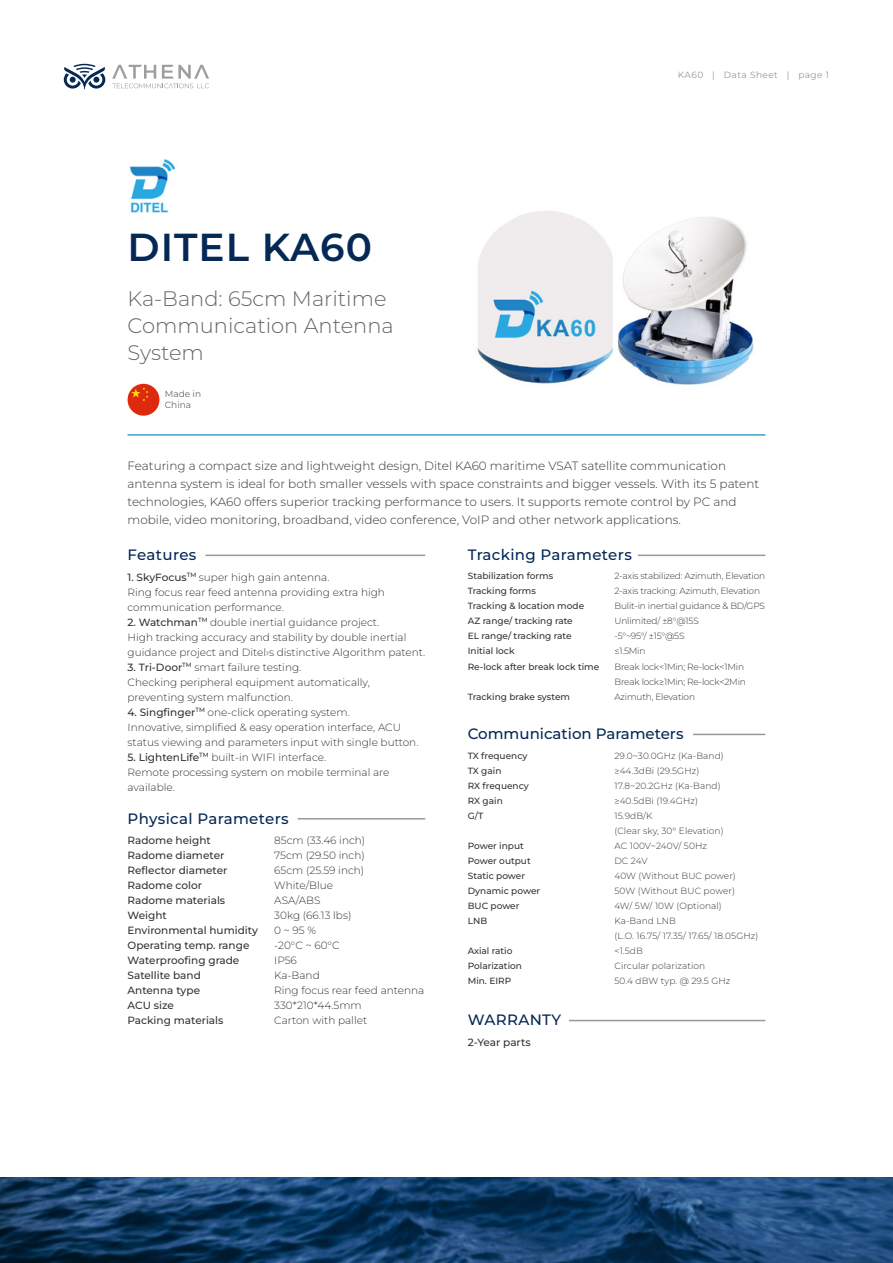
<style>
.page{position:relative;width:893px;height:1263px;background:#fff}
.page>*{position:absolute;margin:0;border:0;box-sizing:border-box;transform-origin:0 0}
.t1{font:600 39px "Montserrat";letter-spacing:.025em;color:#052855}
.t2{font:300 21px/27px "Montserrat";color:#666}
.t3{font:500 15px "Montserrat";letter-spacing:.015em;color:#052855}
.t4{font:300 12px/18px "Montserrat";color:#343433}
.t5{font:300 10.5px/15px "Montserrat";color:#343433}
.t6{font:500 10.5px/15px "Montserrat";color:#343433}
.t7{font:300 9px/15px "Montserrat";letter-spacing:.01em;color:#343433}
.t8{font:500 9px/15px "Montserrat";color:#343433}
.t9{font:300 9px/15px "Montserrat";letter-spacing:-.015em;color:#343433}
.t10{font:9px "Montserrat";letter-spacing:.05em;color:#989899}
.t11{font:9px/10.5px "Montserrat";color:#666767}
.s1{font-weight:500}
</style>
<div class="page">
<svg style="left:112px;top:65px;width:97px;height:23px"></svg>
<svg style="left:64px;top:64px;width:41px;height:25px"></svg>
<svg style="left:0;top:1178px;width:893px;height:85px;background:#16406b"></svg>
<img style="left:129px;top:159px;width:47px;height:54px">
<hr style="left:128px;top:434px;width:637px;height:2px;background:#3ca0c8">
<hr style="left:205px;top:555px;width:220px;height:1px;background:#999">
<hr style="left:569px;top:1020px;width:196px;height:1px;background:#999">
<hr style="left:298px;top:818px;width:127px;height:1px;background:#999">
<hr style="left:638px;top:555px;width:127px;height:1px;background:#999">
<hr style="left:693px;top:734px;width:72px;height:1px;background:#999">
<img style="left:477px;top:211px;width:277px;height:174px">
<div style="left:128px;top:384px;width:31px;height:32px;background:#de290f;border-radius:50%"></div>
<svg style="left:131px;top:387px;width:18px;height:14px"></svg>
<p class="t10" style="left:678px;top:69px;width:27px">KA60</p>
<p class="t10" style="left:712px;top:69px;width:4px">|</p>
<p class="t10" style="left:724px;top:69px;width:56px">Data Sheet</p>
<p class="t10" style="left:787px;top:69px;width:4px">|</p>
<p class="t10" style="left:798px;top:69px;width:32px">page 1</p>
<h1 class="t1" style="left:128px;top:221px;width:246px">DITEL KA60</h1>
<h2 class="t2" style="left:128px;top:285px;width:268px">Ka-Band: 65cm Maritime<br>Communication Antenna<br>System</h2>
<p class="t11" style="left:165px;top:389px;width:38px">Made in<br>China</p>
<p class="t4" style="left:128px;top:456px;width:633px">Featuring a compact size and lightweight design, Ditel KA60 maritime VSAT satellite communication antenna system is ideal for both smaller vessels with space constraints and bigger vessels. With its 5 patent technologies, KA60 offers superior tracking performance to users It. supports remote control by PC and mobile, video monitoring, broadband, video conference, VoIP and other network applications.</p>
<h3 class="t3" style="left:128px;top:545px;width:70px">Features</h3>
<p class="t5" style="left:128px;top:569px;width:259px"><span class="s1">1. SkyFocus</span><sup>TM</sup> super high gain antenna.<br>Ring focus rear feed antenna providing extra high communication performance.</p>
<p class="t5" style="left:128px;top:614px;width:299px"><span class="s1">2. Watchman</span><sup>TM</sup> double inertial guidance project.<br>High tracking accuracy and stability by double inertial guidance project and Ditel s› distinctive Algorithm patent.</p>
<p class="t5" style="left:128px;top:659px;width:244px"><span class="s1">3. Tri-Door</span><sup>TM</sup> smart failure testing.<br>Checking peripheral equipment automatically, preventing system malfunction.</p>
<p class="t5" style="left:128px;top:704px;width:292px"><span class="s1">4. Singfinger</span><sup>TM</sup> one-click operating system.<br>Innovative, simplified &amp; easy operation interface, ACU status viewing and parameters input with single button.</p>
<p class="t5" style="left:128px;top:749px;width:263px"><span class="s1">5. LightenLife</span><sup>TM</sup> built-in WIFI interface.<br>Remote processing system on mobile terminal are available.</p>
<h3 class="t3" style="left:128px;top:808px;width:163px">Physical Parameters</h3>
<p class="t6" style="left:128px;top:833px;width:132px">Radome height<br>Radome diameter<br>Reflector diameter<br>Radome color<br>Radome materials<br>Weight<br>Environmental humidity<br>Operating temp. range<br>Waterproofing grade<br>Satellite band<br>Antenna type<br>ACU size<br>Packing materials</p>
<p class="t5" style="left:274px;top:833px;width:152px">85cm (33.46 inch(<br>75cm (29.50 inch(<br>65cm (25.59 inch(<br>White/Blue<br>ASA/ABS<br>30kg (66.13 lbs(<br>0~95%<br>-20°C ~ 60°C<br>IP56<br>Ka-Band<br>Ring focus rear feed antenna<br>330*210*44.5mm<br>Carton with pallet</p>
<h3 class="t3" style="left:468px;top:545px;width:166px">Tracking Parameters</h3>
<p class="t8" style="left:468px;top:568px;width:133px">Stabilization forms<br>Tracking forms<br>Tracking &amp; location mode<br>AZ range/ tracking rate<br>EL range/ tracking rate<br>Initial lock<br>Re-lock after break lock time</p>
<p class="t8" style="left:468px;top:688px;width:104px">Tracking brake system</p>
<p class="t9" style="left:614px;top:568px;width:152px">2-axis stabilized: Azimuth, Elevation<br>2-axis tracking: Azimuth, Elevation<br>Bulit-in inertial guidance &amp; BD/GPS<br>Unlimited/ ±8°@15S<br>-5°~95°/ ±15°@ S5<br>≤1.5Min<br>Break lock 1&lt; Min; Re-lock 1&lt; Min<br>Break lock 1≥ Min; Re-lock 2&lt; Min<br>Azimuth, Elevation</p>
<h3 class="t3" style="left:468px;top:724px;width:217px">Communication Parameters</h3>
<p class="t8" style="left:468px;top:748px;width:63px">TX frequency<br>TX gain<br>RX frequency<br>RX gain<br>G T/</p>
<p class="t8" style="left:468px;top:838px;width:74px">Power input<br>Power output<br>Static power<br>Dynamic power<br>BUC power<br>LNB</p>
<p class="t8" style="left:468px;top:943px;width:56px">Axial ratio<br>Polarization<br>Min. EIRP</p>
<h3 class="t3" style="left:468px;top:1010px;width:95px">WARRANTY</h3>
<p class="t6" style="left:468px;top:1035px;width:64px">2-Year parts</p>
<p class="t7" style="left:614px;top:748px;width:145px">29.0~30.0GHz (Ka-Band( ≥44.3dBi (29.5GHz(<br>17.8~20.2GHz (Ka-Band( ≥40.5dBi (19.4GHz(<br>15.9dB K/<br>(Clear sky, 30° Elevation(<br>AC 100V~240V/ 50Hz<br>DC 24V<br>40W (Without BUC power(<br>50W (Without BUC power(<br>4W W5/ / 10W (Optional(<br>Ka-Band LNB<br>L( O. . 16.75/ 17.35/ 17.65/ 18.05GHz( &lt;1.5dB<br>Circular polarization<br>50.4 dBW typ. @ 29.5 GHz</p>
</div>
